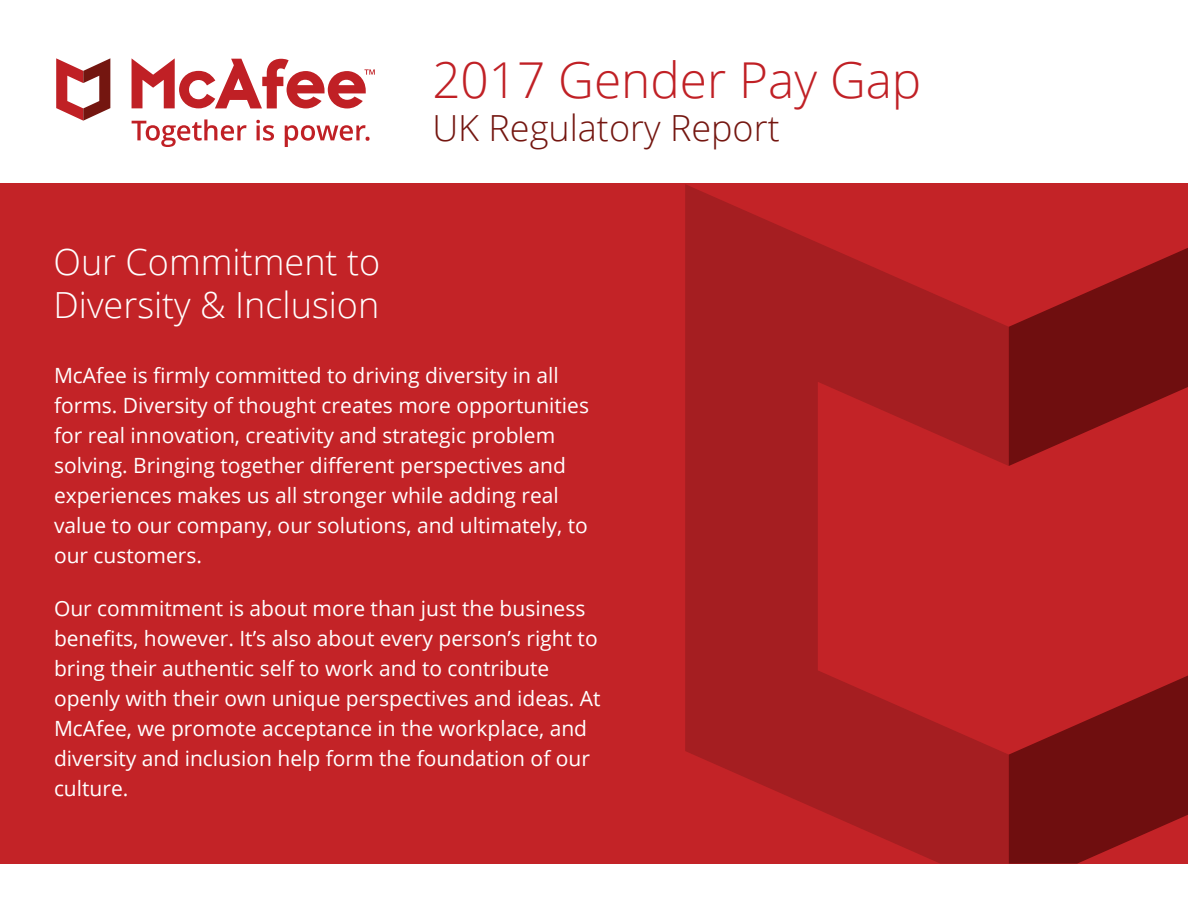
<style>
.page{position:relative;width:1188px;height:918px;background:#fff}
.page>*{position:absolute;margin:0;border:0;box-sizing:border-box;transform-origin:0 0}
.t1{font:300 49.5px "Open Sans";color:#c02025}
.t2{font:300 36px/43.2px "Open Sans";color:#fff}
.t3{font:300 36px "Open Sans";color:#741610}
.t4{font:21px/30px "Open Sans";color:#fff}
</style>
<div class="page">
<div style="left:0;top:183px;width:1188px;height:681px;background:#c32327"></div>
<svg style="left:685px;top:184px;width:324px;height:680px;fill:#a51e21"></svg>
<svg style="left:1009px;top:248px;width:179px;height:616px"></svg>
<svg style="left:132px;top:58px;width:243px;height:51px"></svg>
<svg style="left:56px;top:58px;width:54px;height:63px"></svg>
<svg style="left:132px;top:119px;width:115px;height:28px"></svg>
<svg style="left:256px;top:120px;width:18px;height:21px"></svg>
<svg style="left:285px;top:125px;width:85px;height:22px"></svg>
<h2 class="t2" style="left:53px;top:240px;width:328px">Our Commitment to<br>Diversity &amp; Inclusion</h2>
<h1 class="t1" style="left:432px;top:46px;width:491px">2017 Gender Pay Gap</h1>
<h2 class="t3" style="left:432px;top:103px;width:349px">UK Regulatory Report</h2>
<p class="t4" style="left:54px;top:360px;width:537px">McAfee is firmly committed to driving diversity in all forms. Diversity of thought creates more opportunities for real innovation, creativity and strategic problem solving. Bringing together different perspectives and experiences makes us all stronger while adding real value to our company, our solutions, and ultimately, to our customers.</p>
<p class="t4" style="left:54px;top:593px;width:548px">Our commitment is about more than just the business benefits, however. It’s also about every person’s right to bring their authentic self to work and to contribute openly with their own unique perspectives and ideas. At McAfee, we promote acceptance in the workplace, and diversity and inclusion help form the foundation of our culture.</p>
</div>
